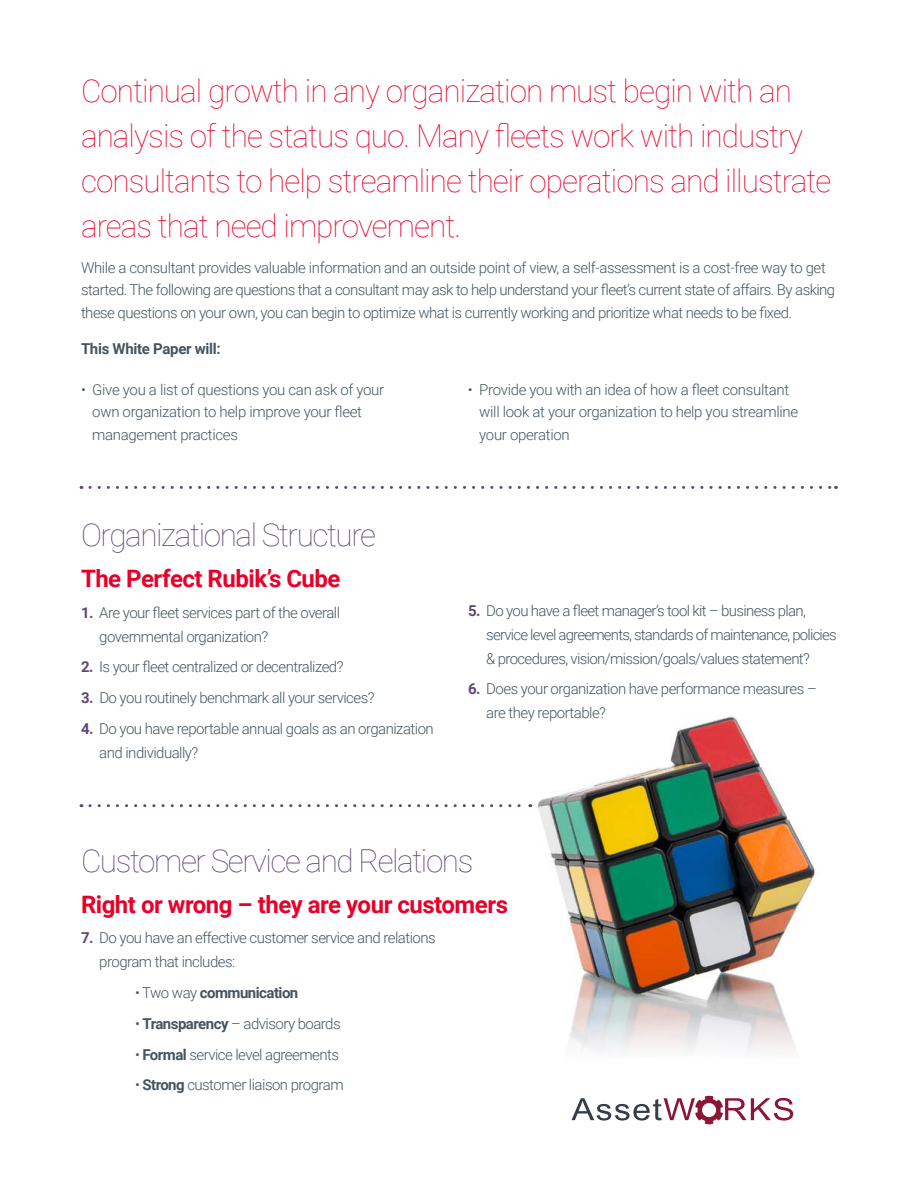
<style>
.page{position:relative;width:918px;height:1188px;background:#fff}
.page>*{position:absolute;margin:0;border:0;box-sizing:border-box;transform-origin:0 0}
.t1{font:100 31.5px/45px "Roboto";letter-spacing:-.03em;color:#e8002a}
.t2{font:100 31.5px "Roboto";letter-spacing:-.045em;color:#5e4776}
.t3{font:700 24px "Roboto";letter-spacing:-.02em;color:#e8002a}
.t4{font:300 15px/22.5px "Roboto";letter-spacing:-.035em;color:#455560}
.t5{font:700 15px "Roboto";letter-spacing:-.025em;color:#455560}
.s1{font-weight:700;color:#5e4776}
.s2{font-weight:300}
.s3{font-weight:700}
</style>
<div class="page">
<img style="left:491px;top:716px;width:324px;height:335px">
<svg style="left:571px;top:1095px;width:223px;height:30px"></svg>
<svg style="left:90px;top:486px;width:747px;height:3px"></svg>
<svg style="left:90px;top:804px;width:441px;height:3px"></svg>
<h1 class="t1" style="left:81px;top:67px;width:752px">Continual growth in any organization must begin with an analysis of the status quo. Many fleets work with industry consultants to help streamline their operations and illustrate areas that need improvement.</h1>
<p class="t4" style="left:81px;top:255px;width:756px">While a consultant provides valuable information and an outside point of view, a self-assessment is a cost-free way to get started. The following are questions that a consultant may ask to help understand your fleet’s current state of affairs. By asking these questions on your own, you can begin to optimize what is currently working and prioritize what needs to be fixed.</p>
<p class="t5" style="left:81px;top:338px;width:141px">This White Paper will:</p>
<p class="t4" style="left:92px;top:378px;width:294px;text-indent:-11px">• Give you a list of questions you can ask of your own organization to help improve your fleet management practices</p>
<p class="t4" style="left:479px;top:378px;width:320px;text-indent:-11px">• Provide you with an idea of how a fleet consultant will look at your organization to help you streamline your operation</p>
<h1 class="t2" style="left:81px;top:513px;width:297px">Organizational Structure</h1>
<h2 class="t3" style="left:81px;top:562px;width:261px">The Perfect Rubik’s Cube</h2>
<p class="t4" style="left:99px;top:600px;width:242px;line-height:24px;text-indent:-18px"><span class="s1">1.</span> Are your fleet services part of the overall governmental organization?</p>
<p class="t4" style="left:81px;top:655px;width:264px"><span class="s1">2.</span> Is your fleet centralized or decentralized?</p>
<p class="t4" style="left:81px;top:686px;width:295px"><span class="s1">3.</span> Do you routinely benchmark all your services?</p>
<p class="t4" style="left:99px;top:716px;width:336px;line-height:24px;text-indent:-18px"><span class="s1">4.</span> Do you have reportable annual goals as an organization and individually?</p>
<p class="t4" style="left:486px;top:598px;width:352px;line-height:24px;text-indent:-18px"><span class="s1">5.</span> Do you have a fleet manager’s tool kit – business plan, service level agreements, standards of maintenance, policies &amp; procedures, vision/mission/goals/values statement?</p>
<p class="t4" style="left:486px;top:677px;width:332px;line-height:24px;text-indent:-18px"><span class="s1">6.</span> Does your organization have performance measures – are they reportable?</p>
<h1 class="t2" style="left:81px;top:839px;width:394px">Customer Service and Relations</h1>
<h2 class="t3" style="left:81px;top:887px;width:429px">Right or wrong – they are your customers</h2>
<p class="t4" style="left:99px;top:925px;width:338px;line-height:24px;text-indent:-18px"><span class="s1">7.</span> Do you have an effective customer service and relations program that includes:</p>
<p class="t5" style="left:135px;top:982px;width:165px"><span class="s2">• Two way</span> communication</p>
<p class="t4" style="left:135px;top:1012px;width:207px">• <span class="s3">Transparency</span> – advisory boards</p>
<p class="t4" style="left:135px;top:1042px;width:205px">• <span class="s3">Formal</span> service level agreements</p>
<p class="t4" style="left:135px;top:1073px;width:210px">• <span class="s3">Strong</span> customer liaison program</p>
</div>
